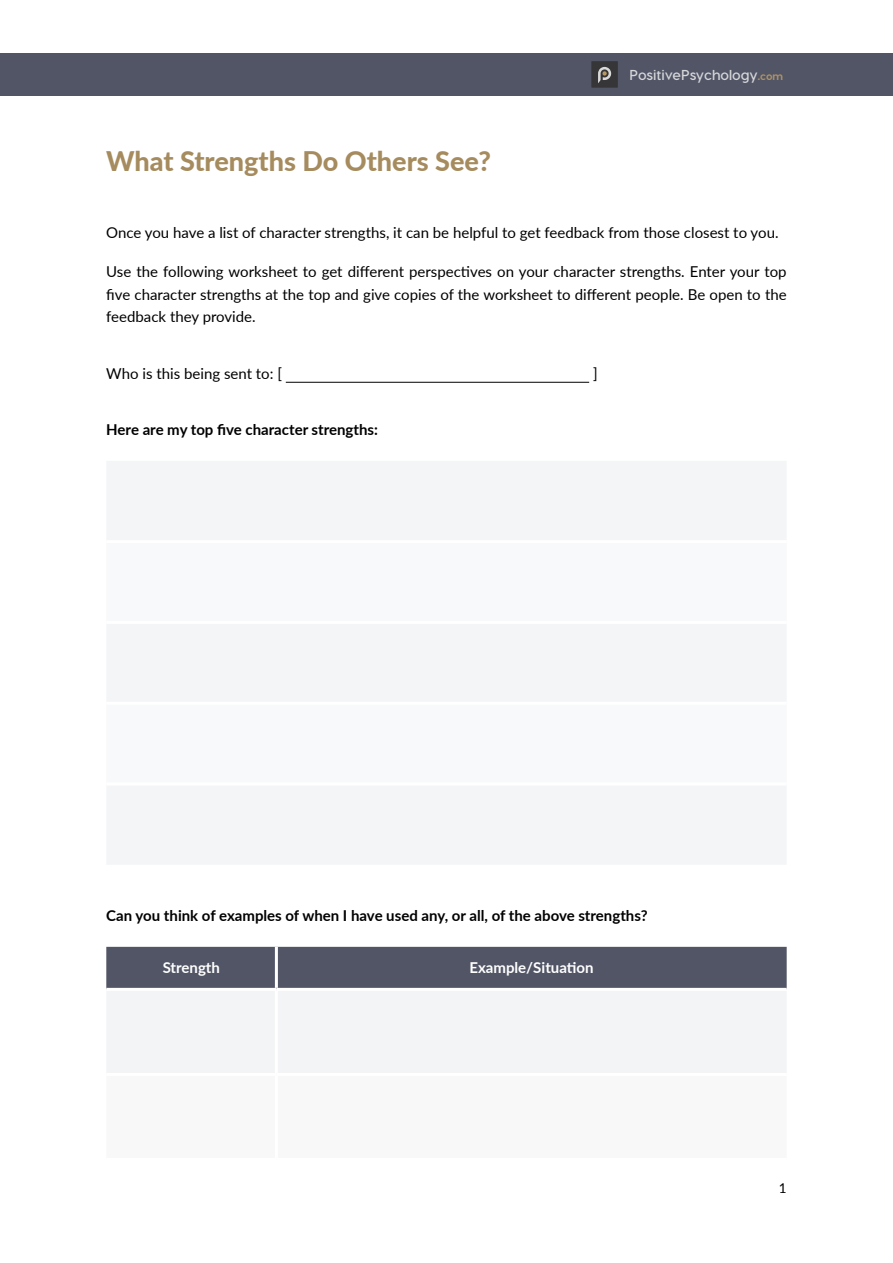
<style>
.page{position:relative;width:893px;height:1263px;background:#fff}
.page>*{position:absolute;margin:0;border:0;box-sizing:border-box;transform-origin:0 0}
.t1{font:800 27px "Lato";color:#a58b5d}
.t2{font:15px/22.5px "Lato";color:#000;text-align:justify}
.t3{font:700 15px "Lato";color:#000}
.t4{font:700 15px "Lato";color:#fff}
.t5{font:700 14.4px "Visby CF";color:#d6d7da}
.t6{font:13.5px "Lato";color:#000}
.s1{font-weight:800;font-size:10.8px;color:#af9364}
</style>
<div class="page">
<div style="left:0;top:53px;width:893px;height:43px;background:#525566"></div>
<div style="left:591px;top:61px;width:27px;height:27px;background:#363638"></div>
<svg style="left:598px;top:67px;width:13px;height:16px"></svg>
<hr style="left:286px;top:382px;width:303px;height:1px;background:#000">
<div style="left:107px;top:461px;width:679px;height:403px;background:#f4f5f7"></div>
<svg style="left:107px;top:543px;width:679px;height:239px"></svg>
<hr style="left:106px;top:540px;width:681px;height:3px;background:#fff">
<hr style="left:106px;top:621px;width:681px;height:3px;background:#fff">
<hr style="left:106px;top:702px;width:681px;height:3px;background:#fff">
<hr style="left:106px;top:782px;width:681px;height:3px;background:#fff">
<div style="left:106px;top:947px;width:681px;height:41px;background:#525566"></div>
<div style="left:107px;top:991px;width:679px;height:82px;background:#f3f4f5"></div>
<hr style="left:275px;top:947px;width:3px;height:41px;background:#fff">
<hr style="left:275px;top:991px;width:3px;height:82px;background:#fff">
<h1 class="t1" style="left:106px;top:141px;width:386px">What Strengths Do Others See?</h1>
<p class="t5" style="left:629px;top:66px;width:155px">PositivePsychology<span class="s1">.com</span></p>
<p class="t2" style="left:106px;top:220px;width:674px">Once you have a list of character strengths, it can be helpful to get feedback from those closest to you.</p>
<p class="t2" style="left:106px;top:260px;width:682px">Use the following worksheet to get different perspectives on your character strengths. Enter your top five character strengths at the top and give copies of the worksheet to different people. Be open to the feedback they provide.</p>
<p class="t2" style="left:106px;top:361px;width:177px">Who is this being sent to: [</p>
<p class="t2" style="left:593px;top:361px;width:6px">]</p>
<p class="t3" style="left:106px;top:419px;width:273px">Here are my top five character strengths:</p>
<p class="t3" style="left:106px;top:905px;width:543px">Can you think of examples of when I have used any, or all, of the above strengths?</p>
<p class="t4" style="left:163px;top:956px;width:59px">Strength</p>
<p class="t4" style="left:469px;top:956px;width:126px">Example/Situation</p>
<p class="t6" style="left:779px;top:1178px;width:9px">1</p>
</div>
